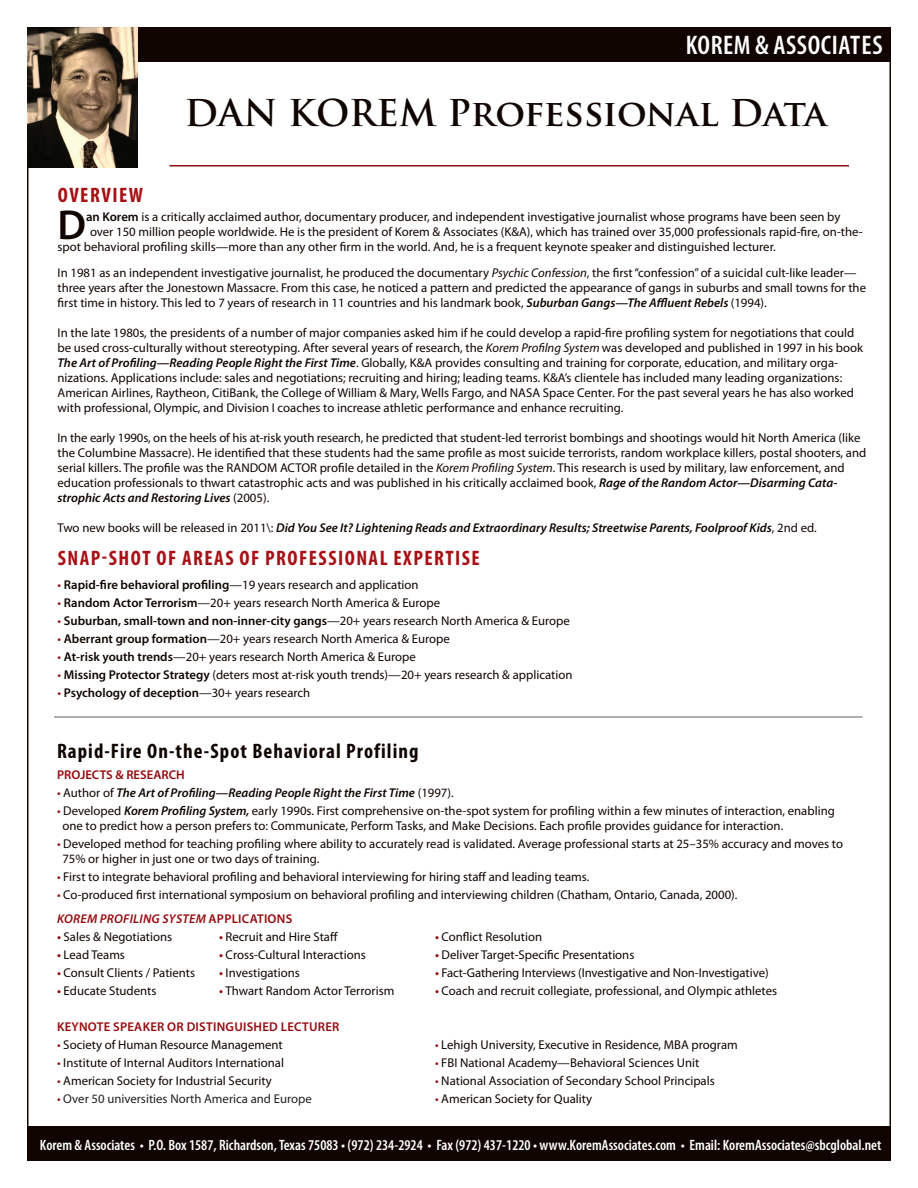
<style>
.page{position:relative;width:918px;height:1188px;background:#fff}
.page>*{position:absolute;margin:0;border:0;box-sizing:border-box;transform-origin:0 0}
.t1{font:600 42px "Myriad Pro";color:#100501}
.t2{font:700 36px "Trajan Pro";color:#100501}
.t3{font:600 condensed 27px "Myriad Pro";letter-spacing:.02em;color:#fff}
.t4{font:700 condensed 21px "Myriad Pro";letter-spacing:.07em;color:#a71116}
.t5{font:700 condensed 21px "Myriad Pro";letter-spacing:.05em;color:#100501}
.t6{font:600 condensed 15px "Myriad Pro";color:#fff}
.t7{font:12.75px/15px "Myriad Pro";color:#100501}
.t8{font:italic 600 12.75px "Myriad Pro";color:#100501}
.t9{font:600 12.75px "Myriad Pro";color:#100501}
.t10{font:600 12.75px "Myriad Pro";letter-spacing:.02em;color:#960a0e}
.t11{font:12.75px "Myriad Pro";color:#231f20}
.t12{font:600 12.75px "Myriad Pro";color:#960a0e}
.s1{font-weight:600}
.s2{font-style:italic}
.s3{font-weight:600;font-style:italic}
.s4{font-weight:400;font-style:normal}
.s5{color:#960a0e}
.s6{font-weight:400;color:#960a0e}
.s7{font-weight:400}
.s8{font-weight:400;font-style:normal;color:#960a0e}
.s9{font-weight:600;font-style:italic;color:#960a0e}
.s10{font-weight:600;color:#960a0e}
.s11{font-weight:700}
</style>
<div class="page">
<div style="left:138px;top:28px;width:752px;height:34px;background:#100501"></div>
<div style="left:28px;top:1126px;width:863px;height:34px;background:#100501"></div>
<img style="left:27px;top:27px;width:110px;height:140px">
<hr style="left:170px;top:165px;width:679px;height:1px;background:#960a0e">
<hr style="left:54px;top:716px;width:809px;height:2px;background:#939598">
<h3 class="t3" style="left:686px;top:30px;width:198px">Korem &amp; Associates</h3>
<h2 class="t2" style="left:185px;top:91px;width:644px">DAN KOREM Professional Data</h2>
<h3 class="t4" style="left:58px;top:182px;width:87px">OVERVIEW</h3>
<h1 class="t1" style="left:58px;top:198px;width:30px">D</h1>
<p class="t7" style="left:86px;top:209px;width:756px"><span class="s1">an Korem</span> is a critically acclaimed author, documentary producer, and independent investigative journalist whose programs have been seen by</p>
<p class="t7" style="left:90px;top:224px;width:774px">over 150 million people worldwide. He is the president of Korem &amp; Associates (K&amp;A), which has trained over 35,000 professionals rapid-fire, on-the-</p>
<p class="t7" style="left:58px;top:239px;width:720px">spot behavioral profiling skills—more than any other firm in the world. And, he is a frequent keynote speaker and distinguished lecturer.</p>
<p class="t7" style="left:58px;top:265px;width:810px">In 1981 as an independent investigative journalist, he produced the documentary <span class="s2">Psychic Confession</span>, the first “confession” of a suicidal cult-like leader— three years after the Jonestown Massacre. From this case, he noticed a pattern and predicted the appearance of gangs in suburbs and small towns for the first time in history. This led to 7 years of research in 11 countries and his landmark book, <span class="s3">Suburban Gangs—The Affluent Rebels</span> (1994).</p>
<p class="t7" style="left:58px;top:325px;width:807px">In the late 1980s, the presidents of a number of major companies asked him if he could develop a rapid-fire profiling system for negotiations that could be used cross-culturally without stereotyping. After several years of research, the <span class="s2">Korem Profilng System</span> was developed and published in 1997 in his book <span class="s3">The Art of Profiling—Reading People Right the First Time</span>. Globally, K&amp;A provides consulting and training for corporate, education, and military orga&shy;nizations. Applications include: sales and negotiations; recruiting and hiring; leading teams. K&amp;A’s clientele has included many leading organizations:<br>American Airlines, Raytheon, CitiBank, the College of William &amp; Mary, Wells Fargo, and NASA Space Center. For the past several years he has also worked with professional, Olympic, and Division I coaches to increase athletic performance and enhance recruiting.</p>
<p class="t7" style="left:58px;top:430px;width:810px">In the early 1990s, on the heels of his at-risk youth research, he predicted that student-led terrorist bombings and shootings would hit North America (like the Columbine Massacre). He identified that these students had the same profile as most suicide terrorists, random workplace killers, postal shooters, and serial killers. The profile was the RANDOM ACTOR profile detailed in the <span class="s2">Korem Profiling System</span>. This research is used by military, law enforcement, and education professionals to thwart catastrophic acts and was published in his critically acclaimed book, <span class="s3">Rage of the Random Actor—Disarming Cata&shy;strophic Acts and Restoring Lives</span> (2005).</p>
<p class="t8" style="left:58px;top:519px;width:761px"><span class="s4">Two new books will be released in 2011\:</span> Did You See It? Lightening Reads and Extraordinary Results; Streetwise Parents, Foolproof Kids<span class="s4">, 2nd ed.</span></p>
<h3 class="t4" style="left:58px;top:545px;width:424px">SNAP-SHOT OF AREAS OF PROFESSIONAL EXPERTISE</h3>
<p class="t7" style="left:58px;top:577px;width:363px"><span class="s5">•</span> <span class="s1">Rapid-fire behavioral profiling</span>—19 years research and application</p>
<p class="t7" style="left:58px;top:595px;width:384px"><span class="s5">•</span> <span class="s1">Random Actor Terrorism</span>—20+ years research North America &amp; Europe</p>
<p class="t9" style="left:58px;top:612px;width:514px"><span class="s6">•</span> Suburban, small-town and non-inner-city gangs<span class="s7">—20+ years research North America &amp; Europe</span></p>
<p class="t7" style="left:58px;top:631px;width:394px"><span class="s5">•</span> <span class="s1">Aberrant group formation</span>—20+ years research North America &amp; Europe</p>
<p class="t7" style="left:58px;top:649px;width:360px"><span class="s5">•</span> <span class="s1">At-risk youth trends</span>—20+ years research North America &amp; Europe</p>
<p class="t7" style="left:58px;top:667px;width:516px"><span class="s5">•</span> <span class="s1">Missing Protector Strategy</span> (deters most at-risk youth trends)—20+ years research &amp; application</p>
<p class="t9" style="left:58px;top:684px;width:254px"><span class="s6">•</span> Psychology of deception<span class="s7">—30+ years research</span></p>
<h3 class="t5" style="left:57px;top:738px;width:363px">RAPID-FIRE ON-THE-SPOT BEHAVIORAL PROFILING</h3>
<p class="t12" style="left:57px;top:766px;width:129px">PROJECTS &amp; RESEARCH</p>
<p class="t8" style="left:57px;top:784px;width:398px"><span class="s8">•</span> <span class="s4">Author of</span> The Art of Profiling—Reading People Right the First Time <span class="s4">(1997).</span></p>
<p class="t7" style="left:62px;top:803px;width:774px;text-indent:-5px"><span class="s5">•</span> Developed <span class="s3">Korem Profiling System,</span> early 1990s. First comprehensive on-the-spot system for profiling within a few minutes of interaction, enabling one to predict how a person prefers to: Communicate, Perform Tasks, and Make Decisions. Each profile provides guidance for interaction.</p>
<p class="t7" style="left:62px;top:836px;width:782px;text-indent:-5px"><span class="s5">•</span> Developed method for teaching profiling where ability to accurately read is validated. Average professional starts at 25–35% accuracy and moves to<br>75% or higher in just one or two days of training.</p>
<p class="t7" style="left:57px;top:869px;width:534px"><span class="s5">•</span> First to integrate behavioral profiling and behavioral interviewing for hiring staff and leading teams.</p>
<p class="t7" style="left:57px;top:882px;width:682px;line-height:24px"><span class="s5">•</span> Co-produced first international symposium on behavioral profiling and interviewing children (Chatham, Ontario, Canada, 2000).<br><span class="s9">Korem Profiling Syste</span></p>
<p class="t10" style="left:196px;top:910px;width:98px"><span class="s2">m</span> APPLICATIONS</p>
<p class="t7" style="left:57px;top:929px;width:117px"><span class="s10">•</span> Sales &amp; Negotiations</p>
<p class="t7" style="left:219px;top:929px;width:120px"><span class="s10">•</span> Recruit and Hire Staff</p>
<p class="t7" style="left:435px;top:929px;width:109px"><span class="s10">•</span> Conflict Resolution</p>
<p class="t7" style="left:57px;top:947px;width:70px"><span class="s10">•</span> Lead Teams</p>
<p class="t7" style="left:219px;top:947px;width:148px"><span class="s10">•</span> Cross-Cultural Interactions</p>
<p class="t7" style="left:435px;top:947px;width:201px"><span class="s10">•</span> Deliver Target-Specific Presentations</p>
<p class="t7" style="left:57px;top:965px;width:140px"><span class="s10">•</span> Consult Clients / Patients</p>
<p class="t7" style="left:219px;top:965px;width:82px"><span class="s10">•</span> Investigations</p>
<p class="t7" style="left:435px;top:965px;width:335px"><span class="s10">•</span> Fact-Gathering Interviews (Investigative and Non-Investigative)</p>
<p class="t7" style="left:57px;top:983px;width:101px"><span class="s10">•</span> Educate Students</p>
<p class="t7" style="left:219px;top:983px;width:177px"><span class="s10">•</span> Thwart Random Actor Terrorism</p>
<p class="t7" style="left:435px;top:983px;width:344px"><span class="s10">•</span> Coach and recruit collegiate, professional, and Olympic athletes</p>
<p class="t10" style="left:57px;top:1018px;width:31px">Keynote</p>
<p class="t10" style="left:113px;top:1018px;width:16px">Speaker</p>
<p class="t10" style="left:167px;top:1018px;width:35px">or Distin</p>
<p class="t10" style="left:226px;top:1018px;width:26px">guished</p>
<p class="t10" style="left:281px;top:1018px;width:45px">Lecturer</p>
<p class="t7" style="left:57px;top:1037px;width:227px"><span class="s5">•</span> Society of Human Resource Management</p>
<p class="t7" style="left:435px;top:1037px;width:304px"><span class="s5">•</span> Lehigh University, Executive in Residence, MBA program</p>
<p class="t7" style="left:57px;top:1055px;width:229px"><span class="s5">•</span> Institute of Internal Auditors International</p>
<p class="t7" style="left:435px;top:1055px;width:266px"><span class="s5">•</span> FBI National Academy—Behavioral Sciences Unit</p>
<p class="t7" style="left:57px;top:1073px;width:216px"><span class="s5">•</span> American Society for Industrial Security</p>
<p class="t7" style="left:435px;top:1073px;width:281px"><span class="s5">•</span> National Association of Secondary School Principals</p>
<p class="t11" style="left:57px;top:1091px;width:256px"><span class="s5">•</span> Over 50 universities North America and Europe</p>
<p class="t7" style="left:435px;top:1091px;width:159px"><span class="s5">•</span> American Society for Quality</p>
<p class="t6" style="left:40px;top:1137px;width:843px">Korem &amp; Associates • P.O. Box 1587, Richardson, Texas 75083 • (972) 234-2924 • Fax (972) 437-1220 • www.KoremAssociates.com • Email: KoremAssociates<span class="s11">@</span>sbcglobal.net</p>
</div>
